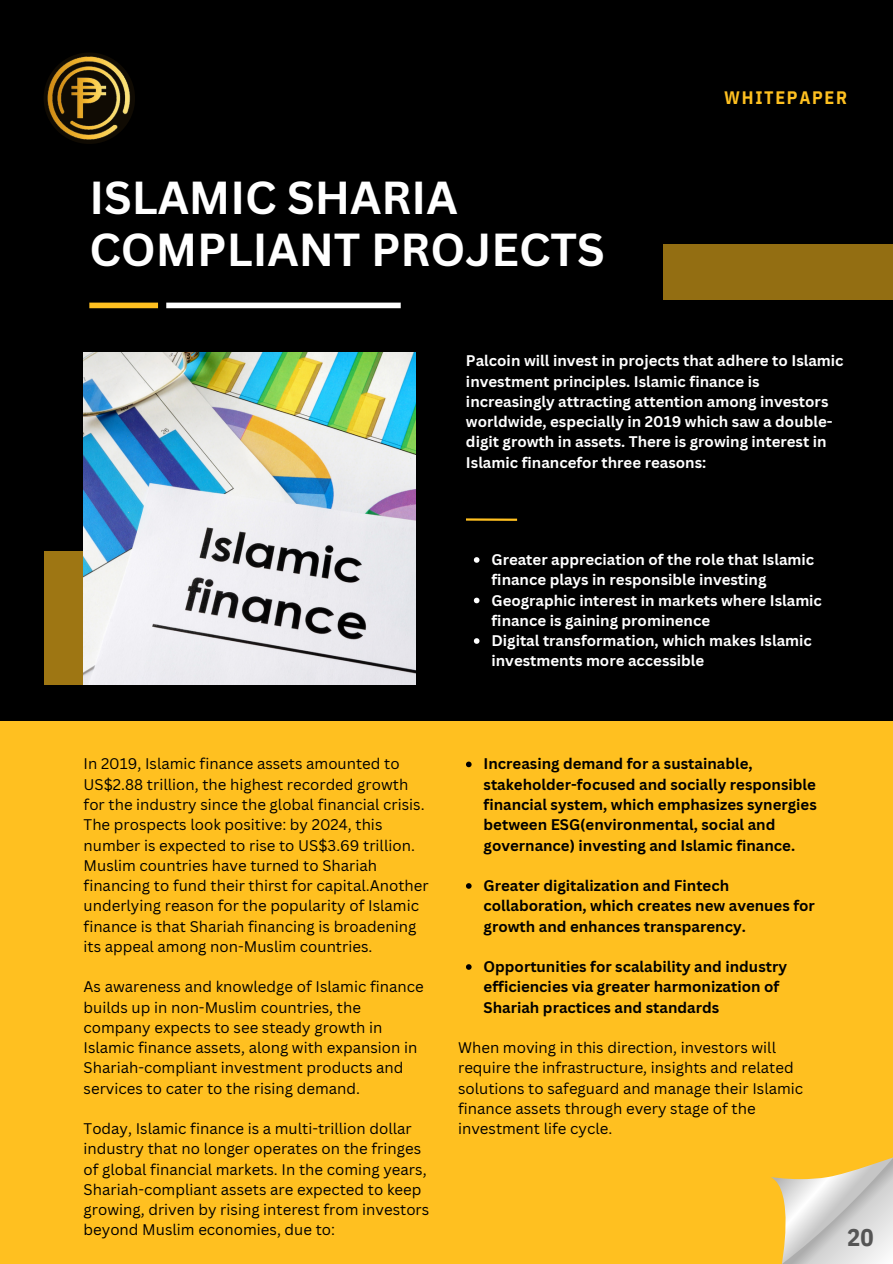
<style>
.page{position:relative;width:893px;height:1264px;background:#fff}
.page>*{position:absolute;margin:0;border:0;box-sizing:border-box;transform-origin:0 0}
.t1{font:700 45px/51.8px "Canva Sans";color:#fff}
.t2{font:700 24.45px "IBM Plex Sans Cond";color:#555}
.t3{font:700 18px "IBM Plex Sans Cond";letter-spacing:.095em;color:#fec020}
.t4{font:15px/20.2px "Canva Sans";color:#000}
.t5{font:700 15px/20.2px "Canva Sans";color:#fff}
.t6{font:700 15px/20.2px "Canva Sans";color:#000}
</style>
<div class="page">
<div style="left:0;top:0;width:892px;height:1263px;background:#000"></div>
<hr style="left:466px;top:518px;width:51px;height:3px;background:#ffc020">
<div style="left:0;top:721px;width:892px;height:542px;background:#ffc020"></div>
<div style="left:663px;top:244px;width:229px;height:56px;background:#936e12"></div>
<div style="left:44px;top:551px;width:123px;height:133px;background:#9e7613"></div>
<img style="left:84px;top:352px;width:331px;height:332px">
<div style="left:166px;top:302px;width:234px;height:6px;background:#fff"></div>
<div style="left:89px;top:302px;width:69px;height:6px;background:#ffc020"></div>
<img style="left:44px;top:54px;width:91px;height:89px">
<svg style="left:771px;top:1158px;width:121px;height:105px"></svg>
<svg style="left:474px;top:557px;width:5px;height:6px"></svg>
<svg style="left:474px;top:597px;width:5px;height:6px"></svg>
<svg style="left:474px;top:638px;width:5px;height:6px"></svg>
<svg style="left:466px;top:761px;width:5px;height:6px"></svg>
<svg style="left:466px;top:883px;width:5px;height:5px"></svg>
<svg style="left:466px;top:964px;width:5px;height:5px"></svg>
<h1 class="t1" style="left:89px;top:171px;width:517px">ISLAMIC SHARIA<br>COMPLIANT PROJECTS</h1>
<p class="t3" style="left:724px;top:85px;width:124px">WHITEPAPER</p>
<p class="t5" style="left:466px;top:350px;width:379px">Palcoin will invest in projects that adhere to Islamic investment principles. Islamic finance is increasingly attracting attention among investors worldwide, especially in 2019 which saw a double&shy;digit growth in assets. There is growing interest in Islamic financefor three reasons:</p>
<p class="t5" style="left:491px;top:549px;width:332px">Greater appreciation of the role that Islamic finance plays in responsible investing Geographic interest in markets where Islamic finance is gaining prominence<br>Digital transformation, which makes Islamic investments more accessible</p>
<p class="t4" style="left:84px;top:753px;width:346px">In 2019, Islamic finance assets amounted to US$2.88 trillion, the highest recorded growth for the industry since the global financial crisis.<br>The prospects look positive: by 2024, this number is expected to rise to US$3.69 trillion.<br>Muslim countries have turned to Shariah financing to fund their thirst for capital.Another underlying reason for the popularity of Islamic finance is that Shariah financing is broadening its appeal among non-Muslim countries.</p>
<p class="t4" style="left:84px;top:976px;width:341px">As awareness and knowledge of Islamic finance builds up in non-Muslim countries, the company expects to see steady growth in Islamic finance assets, along with expansion in Shariah-compliant investment products and services to cater to the rising demand.</p>
<p class="t4" style="left:84px;top:1118px;width:347px">Today, Islamic finance is a multi-trillion dollar industry that no longer operates on the fringes of global financial markets. In the coming years, Shariah-compliant assets are expected to keep growing, driven by rising interest from investors beyond Muslim economies, due to:</p>
<p class="t6" style="left:483px;top:753px;width:334px">Increasing demand for a sustainable, stakeholder-focused and socially responsible financial system, which emphasizes synergies between ESG(environmental, social and governance) investing and Islamic finance.</p>
<p class="t6" style="left:483px;top:875px;width:333px">Greater digitalization and Fintech collaboration, which creates new avenues for growth and enhances transparency.</p>
<p class="t6" style="left:483px;top:956px;width:305px">Opportunities for scalability and industry efficiencies via greater harmonization of<br>Shariah practices and standards</p>
<p class="t4" style="left:458px;top:1037px;width:346px">When moving in this direction, investors will require the infrastructure, insights and related solutions to safeguard and manage their Islamic finance assets through every stage of the investment life cycle.</p>
<h2 class="t2" style="left:847px;top:1221px;width:28px">20</h2>
</div>
